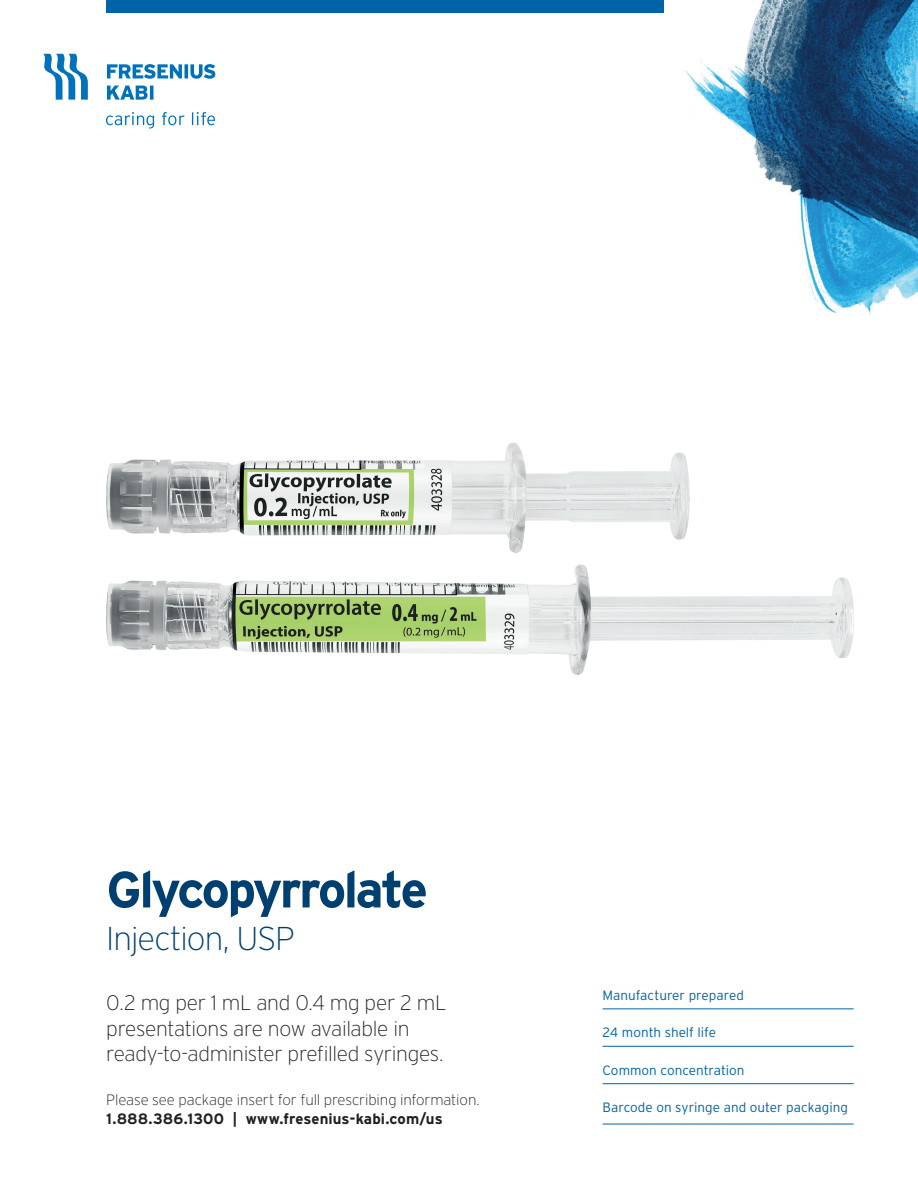
<style>
.page{position:relative;width:918px;height:1188px;background:#fff}
.page>*{position:absolute;margin:0;border:0;box-sizing:border-box;transform-origin:0 0}
.t1{font:700 51px "Interstate";letter-spacing:-.055em;color:#004070}
.t2{font:200 33px "Interstate";letter-spacing:-.03em;color:#004070}
.t3{font:200 21px/25.5px "Interstate";letter-spacing:-.02em;color:#231f20}
.t4{font:200 15px/19.5px "Interstate";letter-spacing:-.01em;color:#231f20}
.t5{font:300 13.5px "Interstate";color:#0163a7}
.s1{font-weight:700}
</style>
<div class="page">
<img style="left:685px;top:0;width:233px;height:314px">
<div style="left:106px;top:0;width:558px;height:13px;background:#0163a7"></div>
<svg style="left:43px;top:54px;width:45px;height:46px"></svg>
<svg style="left:107px;top:86px;width:47px;height:14px"></svg>
<svg style="left:107px;top:64px;width:108px;height:15px"></svg>
<svg style="left:106px;top:112px;width:109px;height:17px"></svg>
<hr style="left:603px;top:1046px;width:251px;height:1px;background:#0163a7">
<hr style="left:603px;top:1009px;width:251px;height:1px;background:#0163a7">
<hr style="left:603px;top:1083px;width:251px;height:1px;background:#0163a7">
<hr style="left:603px;top:1124px;width:251px;height:1px;background:#0163a7">
<img style="left:106px;top:565px;width:748px;height:110px">
<img style="left:106px;top:443px;width:584px;height:110px">
<p class="t1" style="left:106px;top:859px;width:323px">Glycopyrrolate</p>
<p class="t2" style="left:106px;top:921px;width:190px">Injection, USP</p>
<p class="t3" style="left:106px;top:990px;width:342px">0.2 mg per 1 mL and 0.4 mg per 2 mL presentations are now available in ready-to-administer prefilled syringes.</p>
<p class="t4" style="left:106px;top:1090px;width:375px">Please see package insert for full prescribing information.<br><span class="s1">1.888.386.1300 | www.fresenius-kabi.com/us</span></p>
<p class="t5" style="left:603px;top:987px;width:143px">Manufacturer prepared</p>
<p class="t5" style="left:603px;top:1024px;width:115px">24 month shelf life</p>
<p class="t5" style="left:603px;top:1062px;width:143px">Common concentration</p>
<p class="t5" style="left:603px;top:1099px;width:247px">Barcode on syringe and outer packaging</p>
</div>
